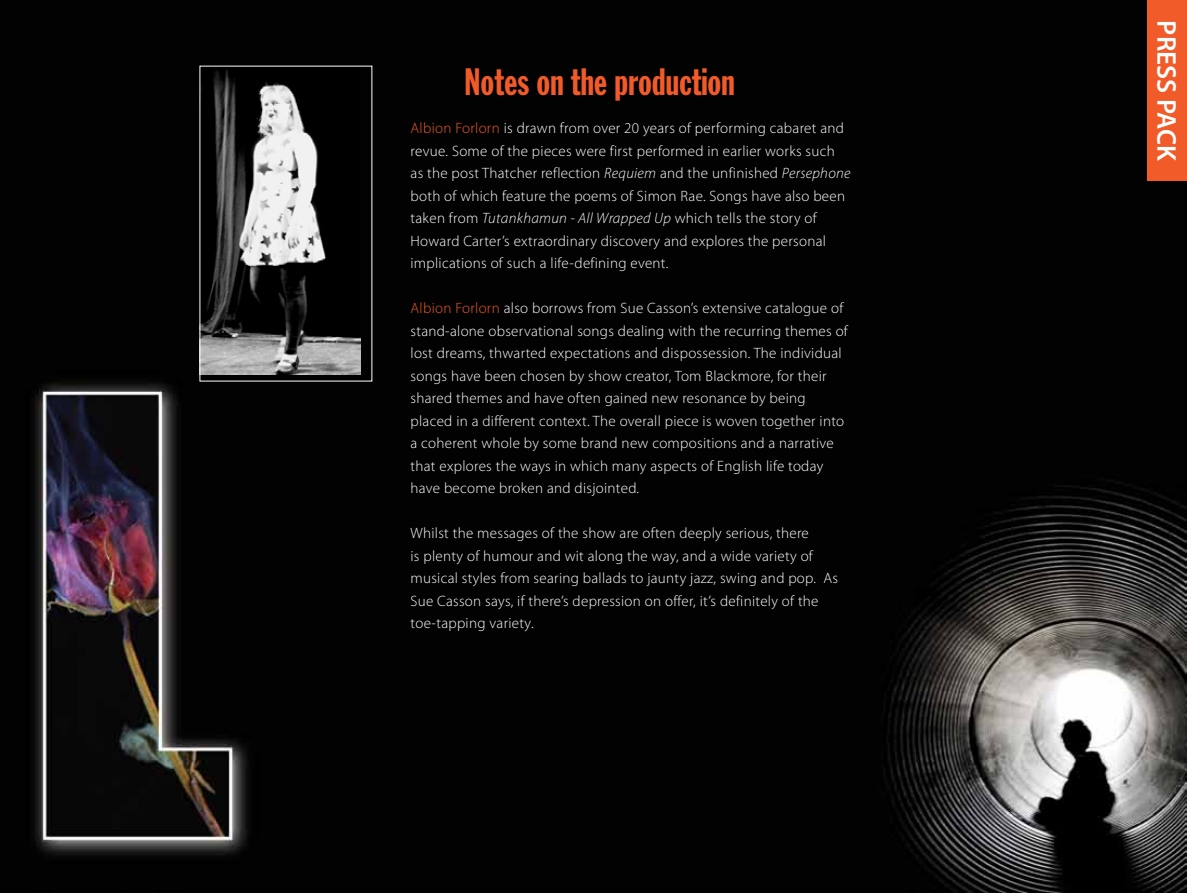
<style>
.page{position:relative;width:1187px;height:893px;background:#fff}
.page>*{position:absolute;margin:0;border:0;box-sizing:border-box;transform-origin:0 0}
.t1{font:37.5px "Franklin Gothic Extra Cond";color:#f15a29}
.t2{font:600 27.15px "Myriad Pro";color:#fff}
.t3{font:300 15px/22.5px "Myriad Pro";letter-spacing:.02em;color:#fff}
.s1{color:#f15a29}
.s2{font-style:italic}
</style>
<div class="page">
<img style="left:0;top:0;width:1186px;height:893px">
<div style="left:1147px;top:0;width:39px;height:181px;background:#f15a29"></div>
<img style="left:202px;top:68px;width:158px;height:306px">
<h1 class="t1" style="left:464px;top:61px;width:272px">Notes on the production</h1>
<p class="t3" style="left:410px;top:117px;width:441px"><span class="s1">Albion Forlorn</span> is drawn from over 20 years of performing cabaret and revue. Some of the pieces were first performed in earlier works such as the post Thatcher reflection <span class="s2">Requiem</span> and the unfinished <span class="s2">Persephone </span>both of which feature the poems of Simon Rae. Songs have also been taken from <span class="s2">Tutankhamun - All Wrapped Up</span> which tells the story of Howard Carter’s extraordinary discovery and explores the personal implications of such a life-defining event.</p>
<p class="t3" style="left:410px;top:297px;width:439px"><span class="s1">Albion Forlorn</span> also borrows from Sue Casson’s extensive catalogue of stand-alone observational songs dealing with the recurring themes of lost dreams, thwarted expectations and dispossession. The individual songs have been chosen by show creator, Tom Blackmore, for their shared themes and have often gained new resonance by being placed in a different context. The overall piece is woven together into a coherent whole by some brand new compositions and a narrative that explores the ways in which many aspects of English life today have become broken and disjointed.</p>
<p class="t3" style="left:410px;top:522px;width:429px">Whilst the messages of the show are often deeply serious, there<br>is plenty of humour and wit along the way, and a wide variety of musical styles from searing ballads to jaunty jazz, swing and pop. As Sue Casson says, if there’s depression on offer, it’s definitely of the toe-tapping variety.</p>
<h2 class="t2" style="left:1183px;top:20px;width:142px;rotate:90deg">PRESS PACK</h2>
</div>
